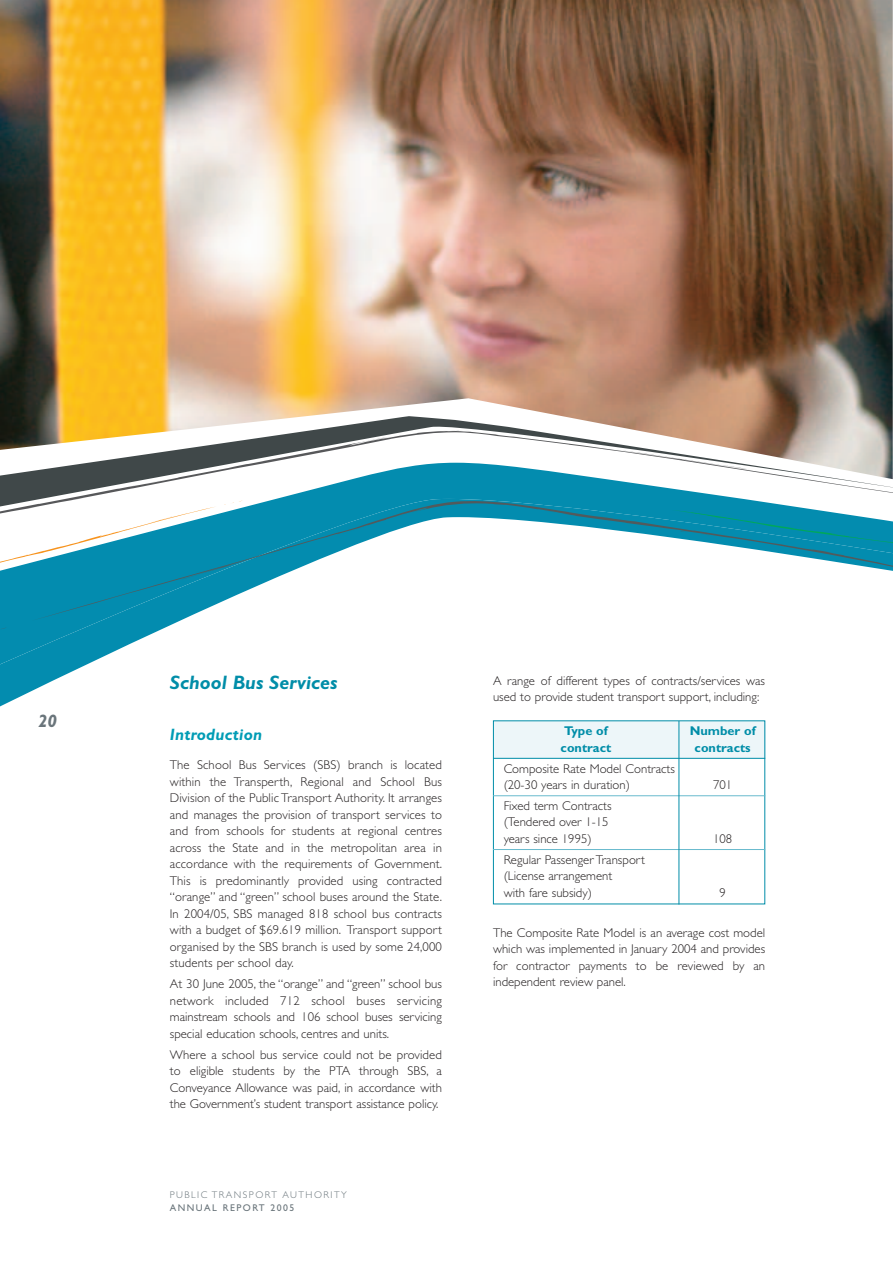
<style>
.page{position:relative;width:893px;height:1263px;background:#fff}
.page>*{position:absolute;margin:0;border:0;box-sizing:border-box;transform-origin:0 0}
.t1{font:italic 700 19.5px "Gill Sans";color:#008da8}
.t2{font:italic 700 18px "Gill Sans";color:#6a757b}
.t3{font:italic 700 16.5px "Gill Sans";letter-spacing:.015em;color:#009cb5}
.t4{font:300 12.75px/16.5px "Gill Sans";color:#231f20;text-align:justify}
.t5{font:700 12.75px "Gill Sans";color:#008da8}
.t6{font:300 9.75px "Gill Sans";letter-spacing:.15em;color:#6a757b}
.t7{font:9.75px "Gill Sans";letter-spacing:.15em;color:#6a757b}
</style>
<div class="page">
<img style="left:0;top:0;width:893px;height:905px">
<h2 class="t2" style="left:38px;top:715px;width:21px">20</h2>
<h1 class="t1" style="left:170px;top:676px;width:169px">School Bus Services</h1>
<p class="t3" style="left:170px;top:729px;width:94px">Introduction</p>
<p class="t4" style="left:170px;top:758px;width:274px">The School Bus Services (SBS) branch is located within the Transperth, Regional and School Bus Division of the Public Transport Authority. It arranges and manages the provision of transport services to and from schools for students at regional centres across the State and in the metropolitan area in accordance with the requirements of Government.<br>This is predominantly provided using contracted “orange” and “green” school buses around the State.<br>In 2004/05, SBS managed 818 school bus contracts with a budget of $69.619 million. Transport support organised by the SBS branch is used by some 24,000 students per school day.</p>
<p class="t4" style="left:170px;top:977px;width:274px">At 30 June 2005, the “orange” and “green” school bus network included 712 school buses servicing mainstream schools and 106 school buses servicing special education schools, centres and units.</p>
<p class="t4" style="left:170px;top:1047px;width:274px">Where a school bus service could not be provided to eligible students by the PTA through SBS, a Conveyance Allowance was paid, in accordance with the Government’s student transport assistance policy.</p>
<p class="t6" style="left:170px;top:1191px;width:178px">PUBLIC TRANSPORT AUTHORITY</p>
<p class="t7" style="left:170px;top:1204px;width:126px">ANNUAL REPORT 2005</p>
<p class="t4" style="left:493px;top:674px;width:274px">A range of different types of contracts/services was used to provide student transport support, including:</p>
<p class="t5" style="left:564px;top:726px;width:45px">Type of</p>
<p class="t5" style="left:690px;top:726px;width:67px">Number of</p>
<p class="t5" style="left:561px;top:743px;width:52px">contract</p>
<p class="t5" style="left:695px;top:743px;width:58px">contracts</p>
<p class="t4" style="left:504px;top:761px;width:173px">Composite Rate Model Contracts (20-30 years in duration)</p>
<p class="t4" style="left:713px;top:778px;width:21px">701</p>
<p class="t4" style="left:504px;top:799px;width:109px;text-align:left">Fixed term Contracts (Tendered over 1-15 years since 1995)</p>
<p class="t4" style="left:504px;top:852px;width:143px;text-align:left">Regular Passenger Transport (License arrangement<br>with fare subsidy)</p>
<p class="t4" style="left:713px;top:832px;width:21px">108</p>
<p class="t4" style="left:719px;top:885px;width:8px">9</p>
<p class="t4" style="left:493px;top:925px;width:274px">The Composite Rate Model is an average cost model which was implemented in January 2004 and provides for contractor payments to be reviewed by an independent review panel.</p>
</div>
